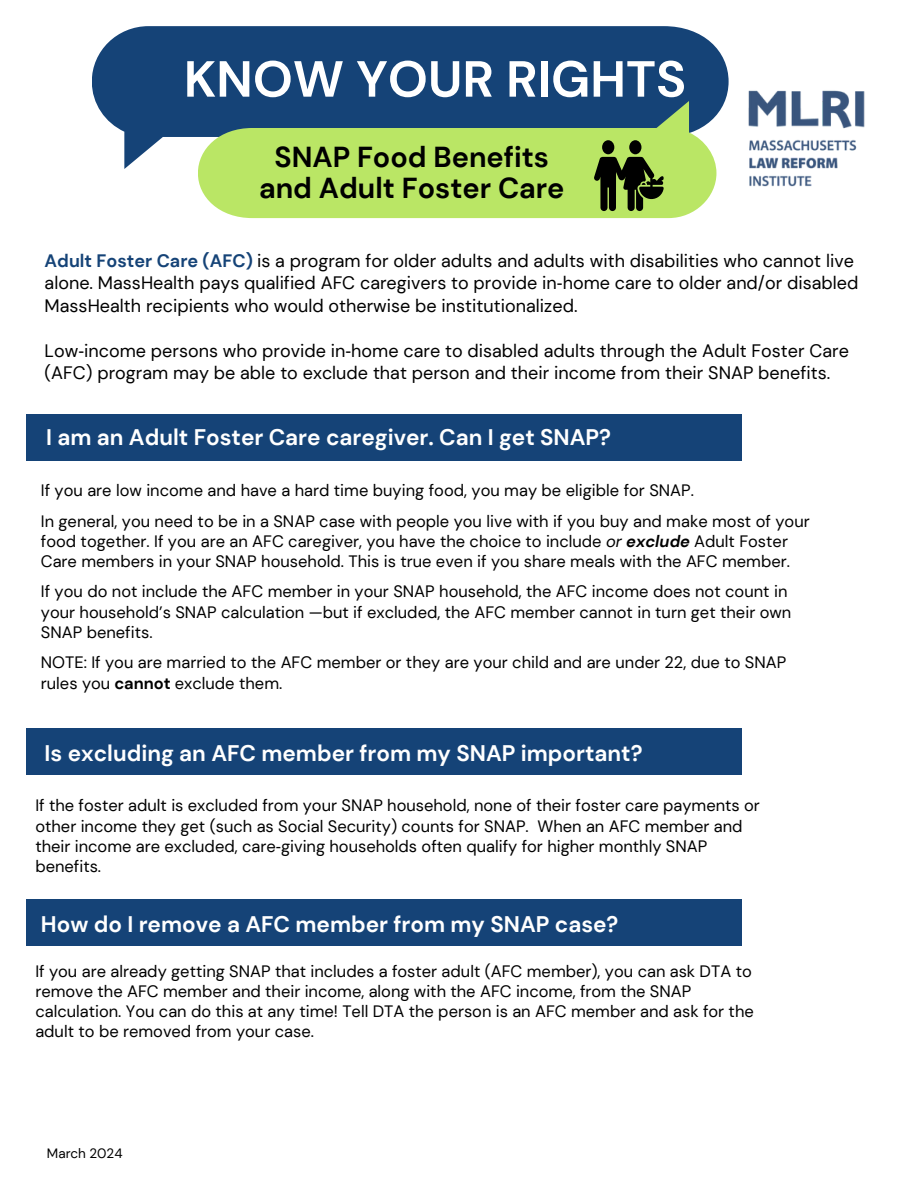
<style>
.page{position:relative;width:918px;height:1188px;background:#fff}
.page>*{position:absolute;margin:0;border:0;box-sizing:border-box;transform-origin:0 0}
.t1{font:700 50.7px "DM Sans";color:#fff}
.t2{font:700 28.8px/31.7px "DM Sans";color:#000;text-align:center}
.t3{font:700 22.5px "DM Sans";color:#fff}
.t4{font:18px/22.5px "DM Sans";color:#000}
.t5{font:16.5px/20.2px "DM Sans";color:#000}
.t6{font:13.5px "DM Sans";color:#000}
.s1{font-weight:700;color:#154377}
.s2{font-family:"Noto Sans"}
.s3{font-style:italic}
.s4{font-weight:700;font-style:italic}
.s5{font-weight:700}
</style>
<div class="page">
<div style="left:92px;top:26px;width:637px;height:111px;background:#154377"></div>
<div style="left:198px;top:128px;width:518px;height:90px;background:#bae665"></div>
<div style="left:602px;top:140px;width:12px;height:14px;background:#000;border-radius:50%"></div>
<div style="left:629px;top:140px;width:12px;height:14px;background:#000;border-radius:50%"></div>
<svg style="left:594px;top:157px;width:70px;height:54px;background:#495a27"></svg>
<img style="left:748px;top:90px;width:117px;height:97px">
<div style="left:26px;top:414px;width:716px;height:47px;background:#154377"></div>
<div style="left:26px;top:728px;width:716px;height:47px;background:#154377"></div>
<div style="left:26px;top:899px;width:716px;height:47px;background:#154377"></div>
<h2 class="t1" style="left:184px;top:46px;width:504px">KNOW YOUR RIGHTS</h2>
<p class="t2" style="left:259px;top:141px;width:307px">SNAP Food Benefits and Adult Foster Care</p>
<p class="t4" style="left:45px;top:249px;width:815px"><span class="s1">Adult Foster Care (AFC)</span> is a program for older adults and adults with disabilities who cannot live alone. MassHealth pays qualified AFC caregivers to provide in<span class="s2">‐</span>home care to older and/or disabled<br>MassHealth recipients who would otherwise be institutionalized.</p>
<h4 class="t4" style="left:45px;top:339px;width:806px">Low<span class="s2">‐</span>income persons who provide in<span class="s2">‐</span>home care to disabled adults through the Adult Foster Care (AFC) program may be able to exclude that person and their income from their SNAP benefits.</h4>
<h4 class="t3" style="left:46px;top:422px;width:566px">I am an Adult Foster Care caregiver. Can I get SNAP?</h4>
<h4 class="t5" style="left:41px;top:480px;width:655px">If you are low income and have a hard time buying food, you may be eligible for SNAP.</h4>
<h3 class="t5" style="left:41px;top:511px;width:770px">In general, you need to be in a SNAP case with people you live with if you buy and make most of your food together. If you are an AFC caregiver, you have the choice to include <span class="s3">or</span> <span class="s4">exclude</span> Adult Foster<br>Care members in your SNAP household. This is true even if you share meals with the AFC member.</h3>
<h4 class="t5" style="left:41px;top:582px;width:752px">If you do not include the AFC member in your SNAP household, the AFC income does not count in your household’s SNAP calculation —but if excluded, the AFC member cannot in turn get their own<br>SNAP benefits.</h4>
<h4 class="t5" style="left:41px;top:653px;width:747px">NOTE: If you are married to the AFC member or they are your child and are under 22, due to SNAP rules you <span class="s5">cannot</span> exclude them.</h4>
<h4 class="t3" style="left:45px;top:738px;width:599px">Is excluding an AFC member from my SNAP important?</h4>
<h3 class="t5" style="left:35px;top:796px;width:726px">If the foster adult is excluded from your SNAP household, none of their foster care payments or other income they get (such as Social Security) counts for SNAP. When an AFC member and their income are excluded, care<span class="s2">‐</span>giving households often qualify for higher monthly SNAP benefits.</h3>
<h4 class="t3" style="left:41px;top:910px;width:579px">How do I remove a AFC member from my SNAP case?</h4>
<h3 class="t5" style="left:35px;top:961px;width:720px">If you are already getting SNAP that includes a foster adult (AFC member), you can ask DTA to remove the AFC member and their income, along with the AFC income, from the SNAP calculation. You can do this at any time! Tell DTA the person is an AFC member and ask for the adult to be removed from your case.</h3>
<h4 class="t6" style="left:47px;top:1145px;width:77px">March 2024</h4>
</div>
